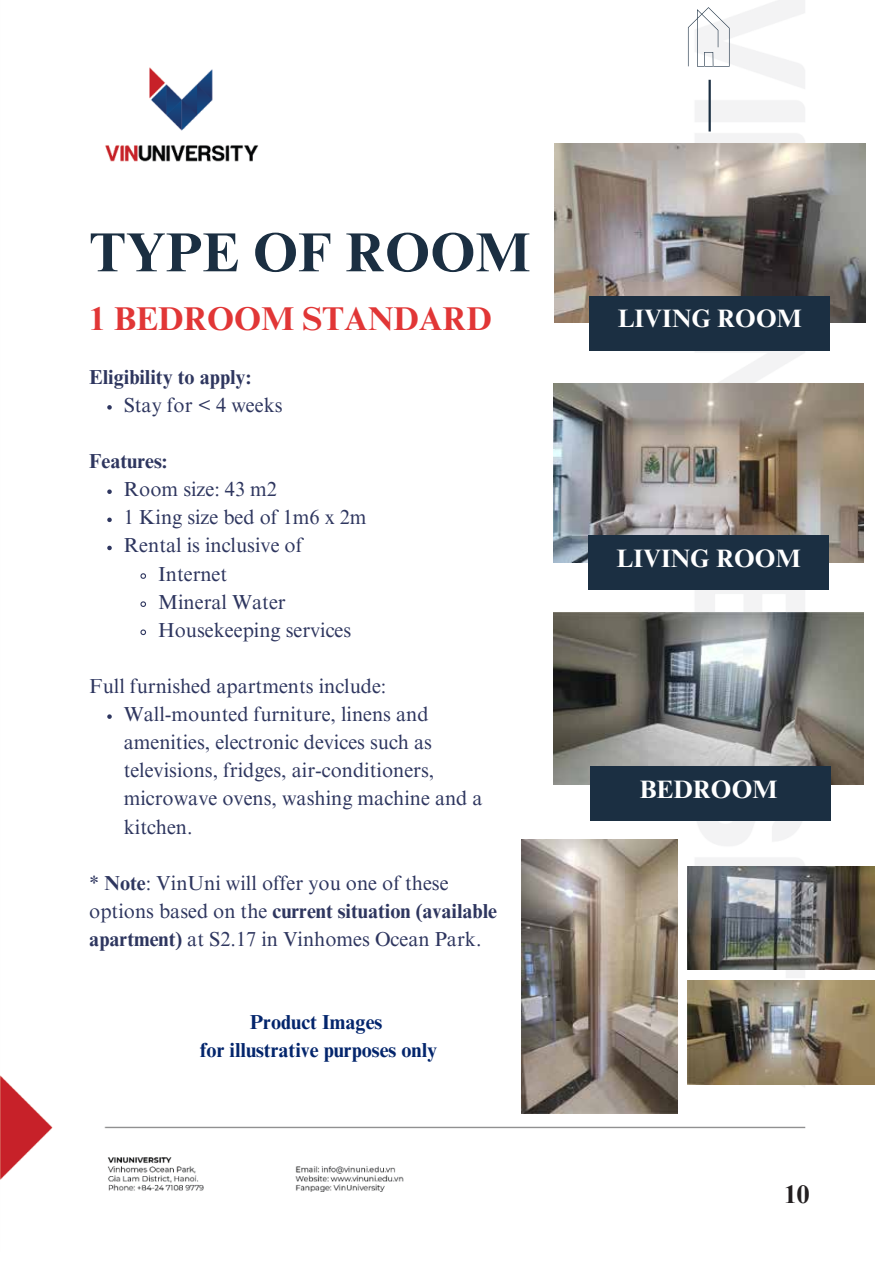
<style>
.page{position:relative;width:893px;height:1264px;background:#fff}
.page>*{position:absolute;margin:0;border:0;box-sizing:border-box;transform-origin:0 0}
.t1{font:700 55.05px "Times NRMT Pro";color:#1b2f42}
.t2{font:700 33px "Times NRMT Pro";color:#e13636}
.t3{font:700 25.5px "Times NRMT Pro";color:#231f20}
.t4{font:700 25.2px "Times NRMT Pro";color:#fff}
.t5{font:20.25px/28px "Times NRMT Pro";color:#2e365f}
.t6{font:700 20.25px/28px "Times NRMT Pro";color:#03256c;text-align:center}
.t7{font:700 20.25px "Times NRMT Pro";color:#2e365f}
.s1{font-weight:700}
</style>
<div class="page">
<img style="left:0;top:0;width:875px;height:1192px">
<hr style="left:708px;top:80px;width:2px;height:51px;background:#1b2f42">
<svg style="left:688px;top:7px;width:41px;height:60px"></svg>
<img style="left:554px;top:144px;width:310px;height:179px">
<div style="left:589px;top:296px;width:240px;height:54px;background:#1b2f42"></div>
<img style="left:553px;top:383px;width:310px;height:179px">
<div style="left:588px;top:535px;width:240px;height:55px;background:#1b2f42"></div>
<img style="left:553px;top:612px;width:310px;height:172px">
<div style="left:590px;top:766px;width:240px;height:55px;background:#1b2f42"></div>
<img style="left:521px;top:839px;width:156px;height:274px">
<img style="left:688px;top:980px;width:186px;height:104px">
<img style="left:688px;top:866px;width:186px;height:103px">
<svg style="left:107px;top:405px;width:5px;height:4px"></svg>
<svg style="left:107px;top:489px;width:5px;height:5px"></svg>
<svg style="left:107px;top:517px;width:5px;height:5px"></svg>
<svg style="left:107px;top:545px;width:5px;height:5px"></svg>
<svg style="left:140px;top:572px;width:7px;height:7px"></svg>
<svg style="left:140px;top:600px;width:7px;height:8px"></svg>
<svg style="left:140px;top:628px;width:7px;height:8px"></svg>
<svg style="left:107px;top:714px;width:5px;height:5px"></svg>
<h1 class="t1" style="left:89px;top:218px;width:442px">TYPE OF ROOM</h1>
<h2 class="t2" style="left:89px;top:299px;width:404px">1 BEDROOM STANDARD</h2>
<p class="t7" style="left:89px;top:364px;width:163px">Eligibility to apply:</p>
<p class="t5" style="left:124px;top:392px;width:160px">Stay for &lt; 4 weeks</p>
<p class="t7" style="left:89px;top:449px;width:79px">Features:</p>
<p class="t5" style="left:124px;top:476px;width:155px">Room size: 43 m2</p>
<p class="t5" style="left:124px;top:504px;width:244px">1 King size bed of 1m6 x 2m</p>
<p class="t5" style="left:124px;top:532px;width:180px">Rental is inclusive of</p>
<p class="t5" style="left:158px;top:561px;width:71px">Internet</p>
<p class="t5" style="left:158px;top:589px;width:129px">Mineral Water</p>
<p class="t5" style="left:158px;top:617px;width:195px">Housekeeping services</p>
<p class="t5" style="left:89px;top:673px;width:298px">Full furnished apartments include:</p>
<p class="t5" style="left:124px;top:701px;width:360px">Wall-mounted furniture, linens and amenities, electronic devices such as televisions, fridges, air-conditioners, microwave ovens, washing machine and a kitchen.</p>
<p class="t5" style="left:89px;top:870px;width:409px">* <span class="s1">Note</span>: VinUni will offer you one of these options based on the <span class="s1">current situation (available apartment)</span> at S2.17 in Vinhomes Ocean Park.</p>
<p class="t6" style="left:200px;top:1008px;width:239px">Product Images<br>for illustrative purposes only</p>
<p class="t4" style="left:617px;top:303px;width:185px">LIVING ROOM</p>
<p class="t4" style="left:616px;top:542px;width:185px">LIVING ROOM</p>
<p class="t4" style="left:639px;top:773px;width:139px">BEDROOM</p>
<p class="t3" style="left:784px;top:1178px;width:27px">10</p>
</div>
